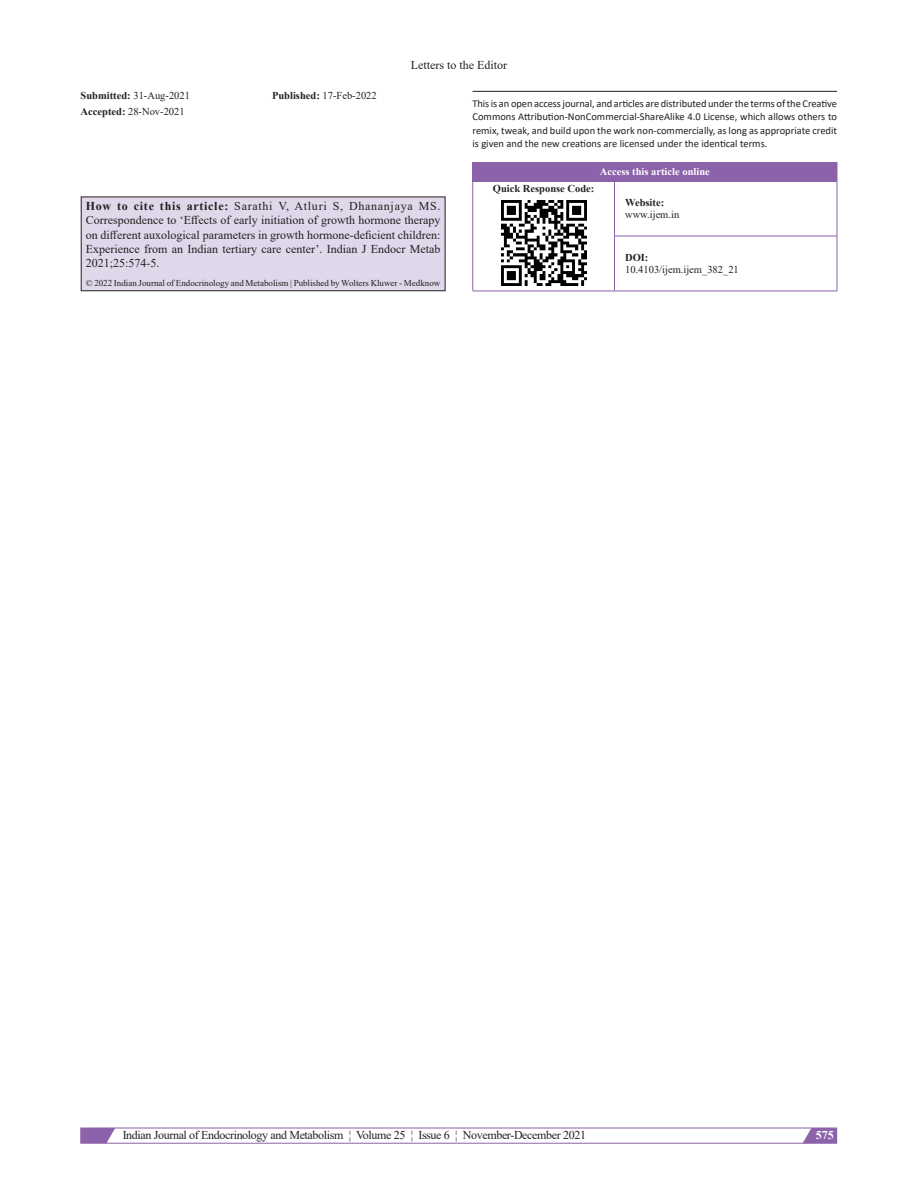
<style>
.page{position:relative;width:918px;height:1188px;background:#fff}
.page>*{position:absolute;margin:0;border:0;box-sizing:border-box;transform-origin:0 0}
.HTC{font:12px/14.4px "Times New Roman";letter-spacing:-.03em;color:#231f20;text-align:justify}
.HTC-2{font:12px "Times New Roman";color:#231f20}
.t1{font:700 12px "Times New Roman";color:#fff}
.OS{font:10.5px/13.5px "Calibri";color:#231f20;text-align:justify}
.HIS{font:10.5px "Times New Roman";color:#231f20}
.Website{font:10.5px/12.6px "Times New Roman";color:#231f20}
.ATAO{font:700 10.5px "Times New Roman";color:#fff}
.QRC{font:700 10.5px "Times New Roman";color:#231f20}
.HTC-3{font:9px "Times New Roman";color:#231f20}
.s1{font-weight:700}
</style>
<div class="page">
<svg style="left:80px;top:1128px;width:758px;height:16px"></svg>
<div style="left:473px;top:162px;width:364px;height:19px;background:#8c62aa"></div>
<svg style="left:837px;top:162px;width:1px;height:19px"></svg>
<hr style="left:473px;top:181px;width:1px;height:55px;background:#8c62aa">
<hr style="left:473px;top:236px;width:1px;height:55px;background:#8c62aa">
<hr style="left:473px;top:181px;width:142px;height:1px;background:#8c62aa">
<hr style="left:614px;top:181px;width:1px;height:55px;background:#8c62aa">
<hr style="left:615px;top:181px;width:222px;height:1px;background:#8c62aa">
<hr style="left:837px;top:181px;width:1px;height:55px;background:#8c62aa">
<hr style="left:473px;top:291px;width:142px;height:1px;background:#8c62aa">
<hr style="left:614px;top:236px;width:1px;height:55px;background:#8c62aa">
<hr style="left:614px;top:236px;width:223px;height:1px;background:#8c62aa">
<hr style="left:837px;top:236px;width:1px;height:55px;background:#8c62aa">
<hr style="left:615px;top:291px;width:222px;height:1px;background:#8c62aa">
<img style="left:501px;top:200px;width:85px;height:85px">
<hr style="left:472px;top:91px;width:365px;height:1px;background:#231f20">
<div style="left:81px;top:197px;width:364px;height:94px;background:#e0d7ea"></div>
<div style="left:81px;top:197px;width:365px;height:94px;border:1px solid #231f20"></div>
<p class="HIS" style="left:81px;top:88px;width:111px"><span class="s1">Submitted:</span> 31‑Aug‑2021</p>
<p class="HIS" style="left:81px;top:104px;width:106px"><span class="s1">Accepted:</span> 28‑Nov‑2021</p>
<p class="HIS" style="left:272px;top:88px;width:106px"><span class="s1">Published:</span> 17-Feb-2022</p>
<p class="HTC-2" style="left:411px;top:56px;width:98px">Letters to the Editor</p>
<p class="OS" style="left:472px;top:96px;width:366px">This is an open access journal, and articles are distributed under the terms of the Creative Commons Attribution‑NonCommercial‑ShareAlike 4.0 License, which allows others to remix, tweak, and build upon the work non‑commercially, as long as appropriate credit is given and the new creations are licensed under the identical terms.</p>
<p class="ATAO" style="left:600px;top:164px;width:111px">Access this article online</p>
<p class="QRC" style="left:493px;top:181px;width:103px">Quick Response Code:</p>
<p class="HTC" style="left:86px;top:198px;width:356px"><span class="s1">How to cite this article:</span> Sarathi V, Atluri S, Dhananjaya MS.<br>Correspondence to ‘Effects of early initiation of growth hormone therapy on different auxological parameters in growth hormone‑deficient children:<br>Experience from an Indian tertiary care center’. Indian J Endocr Metab 2021;25:574-5.</p>
<p class="HTC-3" style="left:86px;top:277px;width:356px">© 2022 Indian Journal of Endocrinology and Metabolism | Published by Wolters Kluwer - Medknow</p>
<p class="Website" style="left:625px;top:196px;width:56px"><span class="s1">Website: </span>www.ijem.in</p>
<p class="Website" style="left:625px;top:251px;width:115px"><span class="s1">DOI:<br></span>10.4103/ijem.ijem_382_21</p>
<p class="HTC" style="left:123px;top:1128px;width:465px">Indian Journal of Endocrinology and Metabolism ¦ Volume 25 ¦ Issue 6 ¦ November-December 2021</p>
<p class="t1" style="left:816px;top:1127px;width:19px">575</p>
</div>
